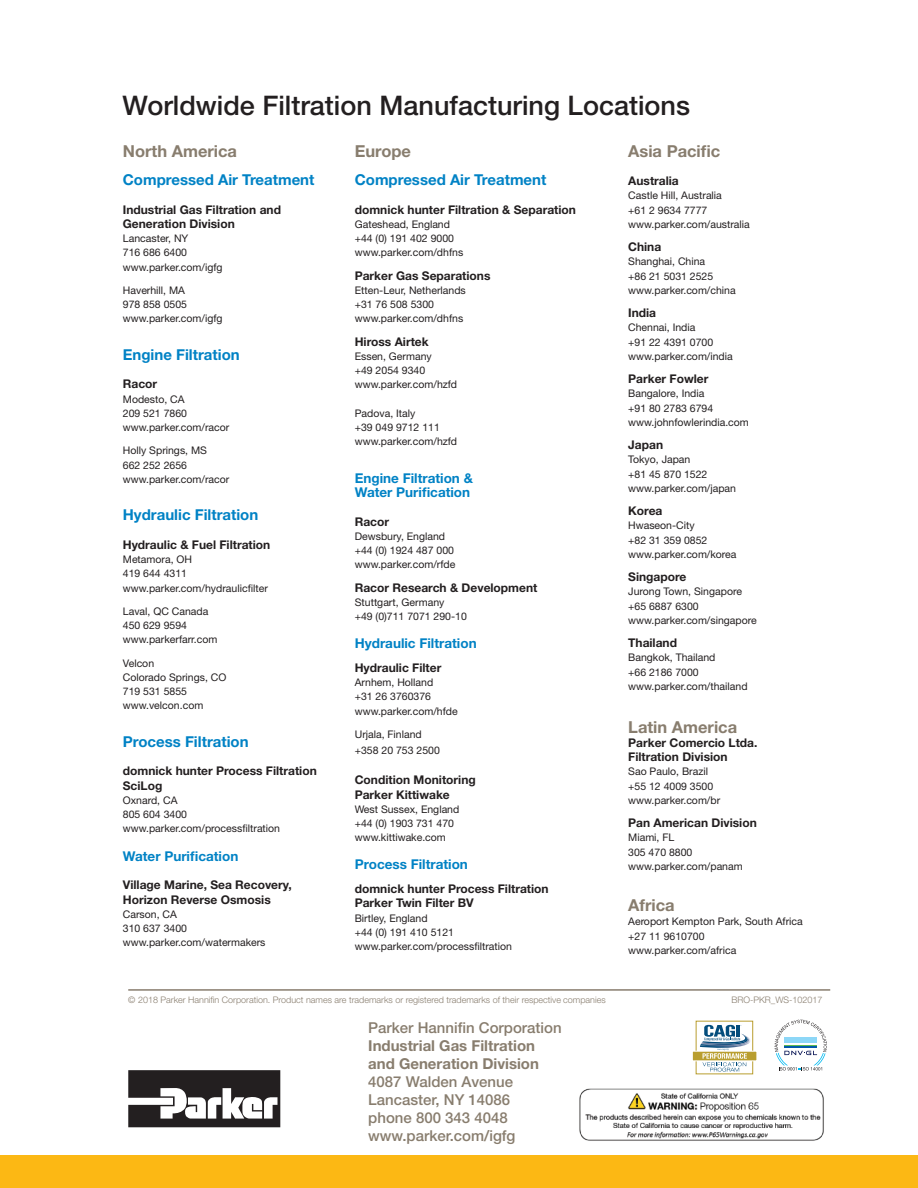
<style>
.page{position:relative;width:918px;height:1188px;background:#fff}
.page>*{position:absolute;margin:0;border:0;box-sizing:border-box;transform-origin:0 0}
.t1{font:500 27px "Helvetica Neue LT Std";color:#231f20}
.t2{font:700 16.5px "Helvetica Neue LT Std";color:#887d6e}
.t3{font:700 15px "Helvetica Neue LT Std";color:#0082c5}
.t4{font:500 15px/18px "Helvetica Neue LT Std";color:#887d6e}
.t5{font:700 15px/18px "Helvetica Neue LT Std";color:#887d6e}
.t6{font:700 13.5px/14.2px "Helvetica Neue LT Std";color:#0082c5}
.t7{font:700 12px/14.2px "Helvetica Neue LT Std";color:#231f20}
.t8{font:10.5px/14.2px "Helvetica Neue LT Std";color:#231f20}
.t9{font:300 9px "Helvetica Neue LT Std";color:#887d6e}
</style>
<div class="page">
<svg style="left:775px;top:1020px;width:52px;height:51px"></svg>
<div style="left:692px;top:1051px;width:65px;height:10px;background:#b99e2f"></div>
<div style="left:692px;top:1051px;width:65px;height:10px;border:1px solid #fff"></div>
<svg style="left:700px;top:1025px;width:57px;height:47px"></svg>
<div style="left:1px;top:1156px;width:917px;height:32px;background:#fcb814"></div>
<svg style="left:128px;top:1070px;width:152px;height:57px"></svg>
<hr style="left:128px;top:989px;width:702px;height:2px;background:#887d6e">
<img style="left:579px;top:1088px;width:245px;height:53px">
<h1 class="t1" style="left:122px;top:90px;width:569px">Worldwide Filtration Manufacturing Locations</h1>
<h2 class="t2" style="left:123px;top:141px;width:116px">North America</h2>
<h3 class="t3" style="left:123px;top:171px;width:193px">Compressed Air Treatment</h3>
<p class="t7" style="left:123px;top:202px;width:160px">Industrial Gas Filtration and<br>Generation Division</p>
<p class="t8" style="left:123px;top:231px;width:101px">Lancaster, NY<br>716 686 6400 www.parker.com/igfg</p>
<p class="t8" style="left:123px;top:283px;width:101px">Haverhill, MA<br>978 858 0505 www.parker.com/igfg</p>
<h3 class="t3" style="left:123px;top:345px;width:118px">Engine Filtration</h3>
<p class="t7" style="left:123px;top:377px;width:36px">Racor</p>
<p class="t8" style="left:123px;top:392px;width:108px">Modesto, CA<br>209 521 7860 www.parker.com/racor</p>
<p class="t8" style="left:123px;top:443px;width:108px">Holly Springs, MS<br>662 252 2656 www.parker.com/racor</p>
<h3 class="t3" style="left:123px;top:506px;width:137px">Hydraulic Filtration</h3>
<p class="t7" style="left:123px;top:537px;width:149px">Hydraulic &amp; Fuel Filtration</p>
<p class="t8" style="left:123px;top:552px;width:147px">Metamora, OH<br>419 644 4311 www.parker.com/hydraulicfilter</p>
<p class="t8" style="left:123px;top:604px;width:96px">Laval, QC Canada<br>450 629 9594 www.parkerfarr.com</p>
<p class="t8" style="left:123px;top:656px;width:105px">Velcon<br>Colorado Springs, CO<br>719 531 5855 www.velcon.com</p>
<h3 class="t3" style="left:123px;top:732px;width:127px">Process Filtration</h3>
<p class="t7" style="left:123px;top:764px;width:195px">domnick hunter Process Filtration<br>SciLog</p>
<p class="t8" style="left:123px;top:793px;width:159px">Oxnard, CA<br>805 604 3400 www.parker.com/processfiltration</p>
<p class="t6" style="left:123px;top:849px;width:117px">Water Purification</p>
<p class="t7" style="left:123px;top:878px;width:170px">Village Marine, Sea Recovery,<br>Horizon Reverse Osmosis</p>
<p class="t8" style="left:123px;top:907px;width:144px">Carson, CA<br>310 637 3400 www.parker.com/watermakers</p>
<h2 class="t2" style="left:355px;top:141px;width:58px">Europe</h2>
<h3 class="t3" style="left:355px;top:171px;width:193px">Compressed Air Treatment</h3>
<p class="t7" style="left:355px;top:202px;width:223px">domnick hunter Filtration &amp; Separation</p>
<p class="t8" style="left:355px;top:217px;width:110px">Gateshead, England +44 (0) 191 402 9000 www.parker.com/dhfns</p>
<p class="t7" style="left:355px;top:268px;width:137px">Parker Gas Separations</p>
<p class="t8" style="left:355px;top:283px;width:113px">Etten-Leur, Netherlands +31 76 508 5300 www.parker.com/dhfns</p>
<p class="t7" style="left:355px;top:334px;width:75px">Hiross Airtek</p>
<p class="t8" style="left:355px;top:349px;width:104px">Essen, Germany<br>+49 2054 9340 www.parker.com/hzfd</p>
<p class="t8" style="left:355px;top:406px;width:104px">Padova, Italy<br>+39 049 9712 111 www.parker.com/hzfd</p>
<p class="t6" style="left:355px;top:471px;width:120px">Engine Filtration &amp;<br>Water Purification</p>
<p class="t7" style="left:355px;top:514px;width:36px">Racor</p>
<p class="t8" style="left:355px;top:529px;width:102px">Dewsbury, England +44 (0) 1924 487 000 www.parker.com/rfde</p>
<p class="t7" style="left:355px;top:580px;width:184px">Racor Research &amp; Development</p>
<p class="t8" style="left:355px;top:595px;width:114px">Stuttgart, Germany<br>+49 (0)711 7071 290-10</p>
<p class="t6" style="left:355px;top:636px;width:123px">Hydraulic Filtration</p>
<p class="t7" style="left:355px;top:660px;width:88px">Hydraulic Filter</p>
<p class="t8" style="left:355px;top:675px;width:105px">Arnhem, Holland<br>+31 26 3760376 www.parker.com/hfde</p>
<p class="t8" style="left:355px;top:726px;width:87px;line-height:15.8px">Urjala, Finland +358 20 753 2500</p>
<p class="t7" style="left:355px;top:773px;width:123px">Condition Monitoring<br>Parker Kittiwake</p>
<p class="t8" style="left:355px;top:802px;width:106px">West Sussex, England +44 (0) 1903 731 470 www.kittiwake.com</p>
<p class="t6" style="left:355px;top:857px;width:115px">Process Filtration</p>
<p class="t7" style="left:355px;top:882px;width:195px">domnick hunter Process Filtration<br>Parker Twin Filter BV</p>
<p class="t8" style="left:355px;top:911px;width:159px">Birtley, England<br>+44 (0) 191 410 5121 www.parker.com/processfiltration</p>
<p class="t9" style="left:128px;top:994px;width:479px">© 2018 Parker Hannifin Corporation. Product names are trademarks or registered trademarks of their respective companies</p>
<h3 class="t4" style="left:368px;top:1019px;width:195px">Parker Hannifin Corporation</h3>
<h3 class="t5" style="left:368px;top:1036px;width:172px">Industrial Gas Filtration and Generation Division</h3>
<h3 class="t4" style="left:368px;top:1073px;width:149px">4087 Walden Avenue<br>Lancaster, NY 14086 phone 800 343 4048 www.parker.com/igfg</h3>
<h2 class="t2" style="left:628px;top:141px;width:94px">Asia Pacific</h2>
<p class="t7" style="left:628px;top:174px;width:52px">Australia</p>
<p class="t8" style="left:628px;top:188px;width:123px">Castle Hill, Australia<br>+61 2 9634 7777 www.parker.com/australia</p>
<p class="t7" style="left:628px;top:240px;width:35px">China</p>
<p class="t8" style="left:628px;top:254px;width:109px">Shanghai, China<br>+86 21 5031 2525 www.parker.com/china</p>
<p class="t7" style="left:628px;top:306px;width:29px">India</p>
<p class="t8" style="left:628px;top:320px;width:106px">Chennai, India<br>+91 22 4391 0700 www.parker.com/india</p>
<p class="t7" style="left:628px;top:372px;width:82px">Parker Fowler</p>
<p class="t8" style="left:628px;top:386px;width:122px">Bangalore, India<br>+91 80 2783 6794 www.johnfowlerindia.com</p>
<p class="t7" style="left:628px;top:438px;width:36px">Japan</p>
<p class="t8" style="left:628px;top:452px;width:109px">Tokyo, Japan<br>+81 45 870 1522 www.parker.com/japan</p>
<p class="t7" style="left:628px;top:504px;width:36px">Korea</p>
<p class="t8" style="left:628px;top:518px;width:110px">Hwaseon-City<br>+82 31 359 0852 www.parker.com/korea</p>
<p class="t7" style="left:628px;top:570px;width:60px">Singapore</p>
<p class="t8" style="left:628px;top:584px;width:130px">Jurong Town, Singapore +65 6887 6300 www.parker.com/singapore</p>
<p class="t7" style="left:628px;top:636px;width:50px">Thailand</p>
<p class="t8" style="left:628px;top:650px;width:121px">Bangkok, Thailand<br>+66 2186 7000 www.parker.com/thailand</p>
<h2 class="t2" style="left:628px;top:717px;width:111px">Latin America</h2>
<p class="t7" style="left:628px;top:735px;width:131px">Parker Comercio Ltda.<br>Filtration Division</p>
<p class="t8" style="left:628px;top:764px;width:93px">Sao Paulo, Brazil +55 12 4009 3500 www.parker.com/br</p>
<p class="t7" style="left:628px;top:816px;width:130px">Pan American Division</p>
<p class="t8" style="left:628px;top:830px;width:116px">Miami, FL<br>305 470 8800 www.parker.com/panam</p>
<h2 class="t2" style="left:628px;top:895px;width:48px">Africa</h2>
<p class="t8" style="left:628px;top:914px;width:176px">Aeroport Kempton Park, South Africa +27 11 9610700 www.parker.com/africa</p>
<p class="t9" style="left:731px;top:994px;width:93px">BRO-PKR_WS-102017</p>
</div>
